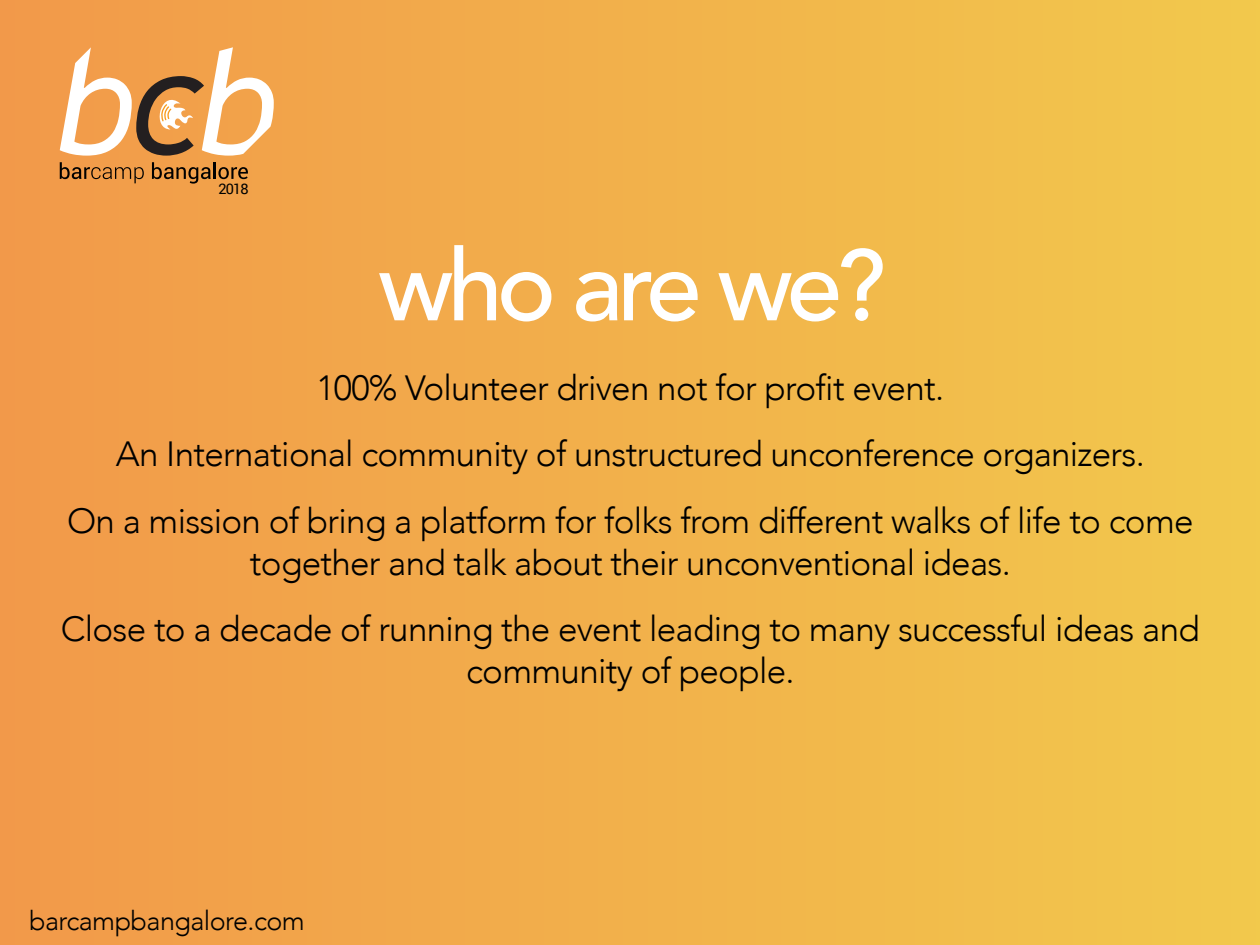
<style>
.page{position:relative;width:1260px;height:945px;background:#fff}
.page>*{position:absolute;margin:0;border:0;box-sizing:border-box;transform-origin:0 0}
.t1{font:500 99.4px "Avenir";letter-spacing:-.06em;color:#fff}
.t2{font:300 35px/66.5px "Avenir";letter-spacing:-.02em;color:#000;text-align:center}
.t3{font:300 26.95px "Avenir";letter-spacing:-.02em;color:#000}
.t4{font:14.53px "Roboto";color:#000100}
</style>
<div class="page">
<div style="left:0;top:0;width:1260px;height:945px;background:linear-gradient(to right,#f2994a,#f2c94c)"></div>
<svg style="left:60px;top:162px;width:84px;height:21px;background:#c37e3b"></svg>
<svg style="left:152px;top:162px;width:96px;height:22px;background:#b47737"></svg>
<svg style="left:60px;top:47px;width:214px;height:109px"></svg>
<p class="t4" style="left:218px;top:179px;width:32px">2018</p>
<h1 class="t1" style="left:378px;top:200px;width:509px">who are we?</h1>
<p class="t2" style="left:67px;top:355px;width:1128px">100% Volunteer driven not for profit event.<br>An International community of unstructured unconference organizers.<br>On a mission of bring a platform for folks from different walks of life to come</p>
<p class="t2" style="left:61px;top:530px;width:1140px">together and talk about their unconventional ideas.<br>Close to a decade of running the event leading to many successful ideas and</p>
<p class="t2" style="left:466px;top:638px;width:330px">community of people.</p>
<p class="t3" style="left:29px;top:905px;width:277px">barcampbangalore.com</p>
</div>
